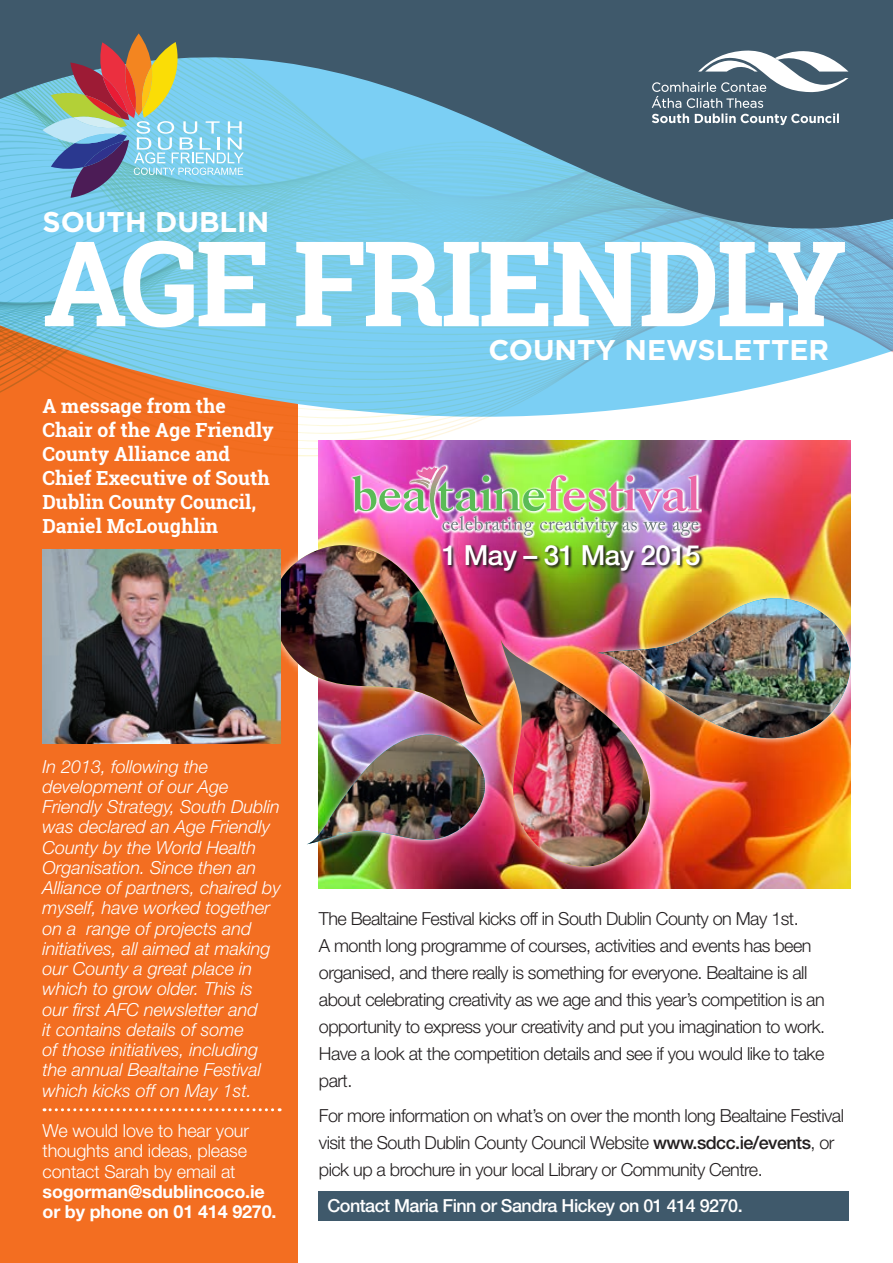
<style>
.page{position:relative;width:893px;height:1263px;background:#fff}
.page>*{position:absolute;margin:0;border:0;box-sizing:border-box;transform-origin:0 0}
.t1{font:700 118.5px "Roboto Slab";letter-spacing:-.03em;color:#fff}
.t2{font:700 28.5px "Gotham";color:#fff}
.t3{font:500 27.75px "Helvetica Neue LT Std";letter-spacing:-.02em;color:#fff}
.t4{font:700 19.5px/24px "Roboto Slab";color:#fff}
.t5{font:300 18px/27px "Helvetica Neue LT Std";letter-spacing:-.03em;color:#231f20}
.t6{font:italic 300 18px/20.2px "Helvetica Neue LT Std";color:#fff}
.t7{font:300 18px/20.2px "Helvetica Neue LT Std";letter-spacing:-.01em;color:#fff;text-align:justify}
.t8{font:700 18px/20.2px "Helvetica Neue LT Std";letter-spacing:-.01em;color:#fff}
.t9{font:500 18px "Helvetica Neue LT Std";letter-spacing:-.03em;color:#fff}
.s1{font-weight:500}
</style>
<div class="page">
<div style="left:0;top:310px;width:298px;height:953px;background:#f36e21"></div>
<svg style="left:0;top:244px;width:893px;height:212px"></svg>
<svg style="left:0;top:0;width:893px;height:244px;background:#588aa1"></svg>
<svg style="left:43px;top:33px;width:201px;height:165px;background:#85a0a7"></svg>
<svg style="left:652px;top:43px;width:196px;height:82px"></svg>
<svg style="left:44px;top:1108px;width:236px;height:3px"></svg>
<div style="left:319px;top:1190px;width:530px;height:30px;background:#3f596b"></div>
<img style="left:318px;top:441px;width:532px;height:448px">
<img style="left:491px;top:544px;width:213px;height:31px">
<svg style="left:350px;top:464px;width:352px;height:74px"></svg>
<img style="left:352px;top:466px;width:348px;height:70px">
<img style="left:318px;top:536px;width:173px;height:192px">
<img style="left:281px;top:545px;width:204px;height:182px">
<svg style="left:591px;top:590px;width:260px;height:8px;background:#d3a634"></svg>
<img style="left:494px;top:633px;width:163px;height:241px">
<img style="left:500px;top:598px;width:351px;height:268px">
<img style="left:500px;top:638px;width:150px;height:228px">
<img style="left:307px;top:728px;width:184px;height:122px">
<img style="left:307px;top:734px;width:178px;height:110px">
<img style="left:43px;top:549px;width:238px;height:194px">
<h2 class="t2" style="left:43px;top:205px;width:228px">SOUTH DUBLIN</h2>
<h1 class="t1" style="left:43px;top:202px;width:806px">AGE FRIENDLY</h1>
<h2 class="t2" style="left:488px;top:334px;width:342px">COUNTY NEWSLETTER</h2>
<p class="t4" style="left:43px;top:393px;width:233px">A message from the<br>Chair of the Age Friendly<br>County Alliance and<br>Chief Executive of South<br>Dublin County Council,<br>Daniel McLoughlin</p>
<h3 class="t3" style="left:442px;top:538px;width:260px">1 May – 31 May 2015</h3>
<p class="t6" style="left:43px;top:756px;width:240px">In 2013, following the development of our Age<br>Friendly Strategy, South Dublin was declared an Age Friendly<br>County by the World Health<br>Organisation. Since then an<br>Alliance of partners, chaired by myself, have worked together on a range of projects and initiatives, all aimed at making our County a great place in which to grow older. This is our first AFC newsletter and<br>it contains details of some<br>of those initiatives, including the annual Bealtaine Festival which kicks off on May 1st.</p>
<p class="t7" style="left:43px;top:1120px;width:208px">We would love to hear your thoughts and ideas, please contact Sarah by email at</p>
<p class="t8" style="left:43px;top:1181px;width:236px">sogorman@sdublincoco.ie or by phone on 01 414 9270.</p>
<p class="t5" style="left:319px;top:904px;width:508px">The Bealtaine Festival kicks off in South Dublin County on May 1st.<br>A month long programme of courses, activities and events has been organised, and there really is something for everyone. Bealtaine is all about celebrating creativity as we age and this year’s competition is an opportunity to express your creativity and put you imagination to work.<br>Have a look at the competition details and see if you would like to take part.</p>
<p class="t5" style="left:319px;top:1102px;width:527px">For more information on what’s on over the month long Bealtaine Festival visit the South Dublin County Council Website <span class="s1">www.sdcc.ie/events</span>, or pick up a brochure in your local Library or Community Centre.</p>
<p class="t9" style="left:327px;top:1195px;width:417px">Contact Maria Finn or Sandra Hickey on 01 414 9270.</p>
</div>
